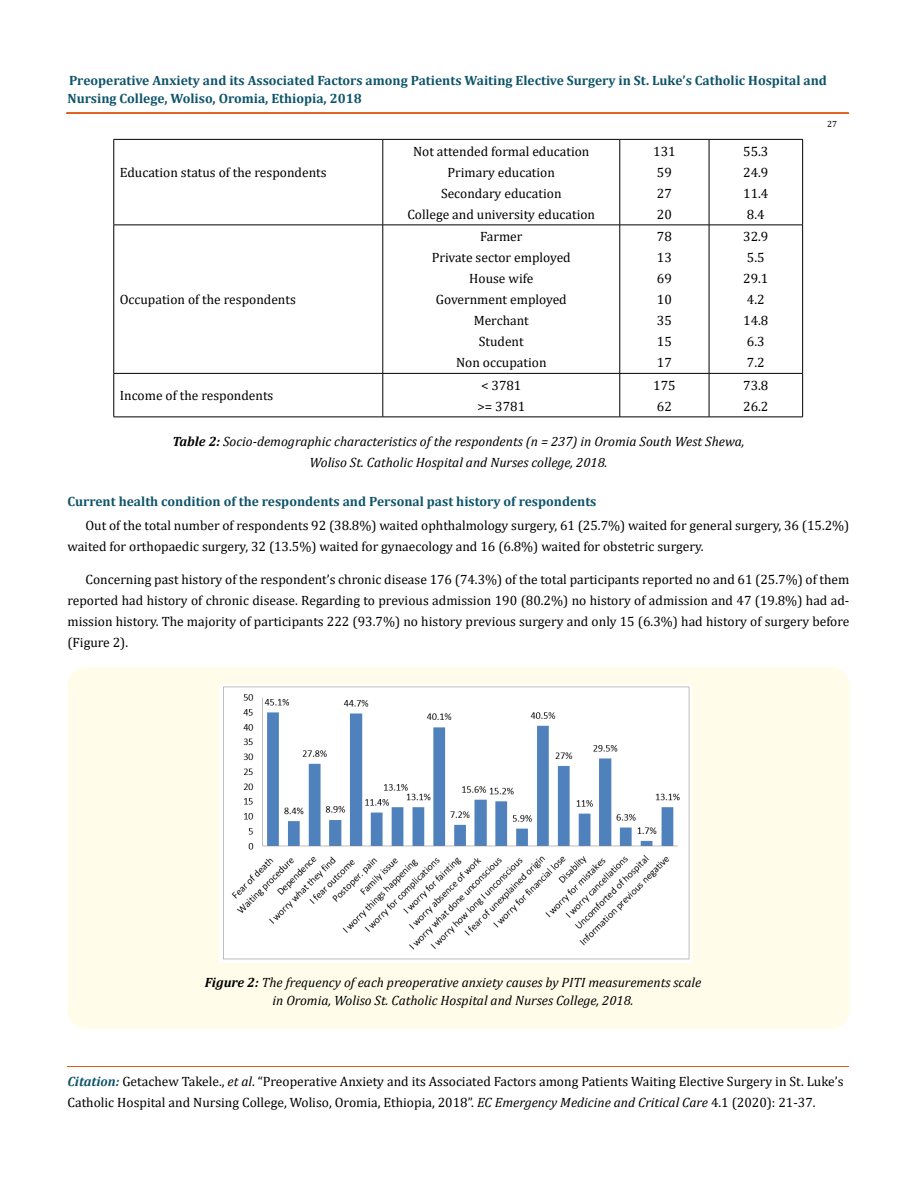
<style>
.page{position:relative;width:917px;height:1188px;background:#fff}
.page>*{position:absolute;margin:0;border:0;box-sizing:border-box;transform-origin:0 0}
.t1{font:13.5px/21px "Cambria";color:#000}
.t2{font:italic 13.5px/21px "Cambria";color:#000;text-align:center}
.t3{font:700 13.5px/18px "Cambria";color:#0e546a}
.t4{font:9px "Cambria";color:#000}
.s1{font-weight:700}
.s2{font-weight:700;font-style:italic;color:#0e546a}
.s3{font-style:italic}
</style>
<div class="page">
<div style="left:66px;top:113px;width:782px;height:1px;border:1px solid #e05d1a"></div>
<hr style="left:67px;top:1067px;width:782px;height:1px;background:#e05d1a">
<hr style="left:114px;top:139px;width:269px;height:1px;background:#000">
<hr style="left:113px;top:140px;width:1px;height:85px;background:#000">
<hr style="left:383px;top:139px;width:236px;height:1px;background:#000">
<hr style="left:382px;top:140px;width:1px;height:85px;background:#000">
<hr style="left:619px;top:139px;width:90px;height:1px;background:#000">
<hr style="left:619px;top:140px;width:1px;height:85px;background:#000">
<hr style="left:709px;top:139px;width:93px;height:1px;background:#000">
<hr style="left:708px;top:140px;width:1px;height:85px;background:#000">
<hr style="left:802px;top:140px;width:1px;height:85px;background:#000">
<hr style="left:114px;top:225px;width:269px;height:1px;background:#000">
<hr style="left:113px;top:225px;width:1px;height:148px;background:#000">
<hr style="left:383px;top:225px;width:236px;height:1px;background:#000">
<hr style="left:382px;top:225px;width:1px;height:148px;background:#000">
<hr style="left:619px;top:225px;width:90px;height:1px;background:#000">
<hr style="left:619px;top:225px;width:1px;height:148px;background:#000">
<hr style="left:709px;top:225px;width:93px;height:1px;background:#000">
<hr style="left:708px;top:225px;width:1px;height:148px;background:#000">
<hr style="left:802px;top:225px;width:1px;height:148px;background:#000">
<hr style="left:114px;top:373px;width:269px;height:1px;background:#000">
<hr style="left:113px;top:374px;width:1px;height:43px;background:#000">
<hr style="left:383px;top:373px;width:236px;height:1px;background:#000">
<hr style="left:382px;top:374px;width:1px;height:43px;background:#000">
<hr style="left:619px;top:373px;width:90px;height:1px;background:#000">
<hr style="left:619px;top:374px;width:1px;height:43px;background:#000">
<hr style="left:709px;top:373px;width:93px;height:1px;background:#000">
<hr style="left:708px;top:374px;width:1px;height:43px;background:#000">
<hr style="left:802px;top:374px;width:1px;height:43px;background:#000">
<hr style="left:114px;top:417px;width:269px;height:1px;background:#000">
<hr style="left:383px;top:417px;width:236px;height:1px;background:#000">
<hr style="left:619px;top:417px;width:90px;height:1px;background:#000">
<hr style="left:709px;top:417px;width:93px;height:1px;background:#000">
<div style="left:67px;top:667px;width:782px;height:362px;background:#fffde9;border-radius:18px"></div>
<img style="left:219px;top:685px;width:472px;height:278px">
<p class="t3" style="left:67px;top:71px;width:761px">Preoperative Anxiety and its Associated Factors among Patients Waiting Elective Surgery in St. Luke’s Catholic Hospital and<br>Nursing College, Woliso, Oromia, Ethiopia, 2018</p>
<p class="t1" style="left:120px;top:162px;width:208px">Education status of the respondents</p>
<p class="t1" style="left:120px;top:289px;width:178px">Occupation of the respondents</p>
<p class="t1" style="left:407px;top:141px;width:189px;text-align:center">Not attended formal education<br>Primary education<br>Secondary education<br>College and university education</p>
<p class="t1" style="left:653px;top:141px;width:24px">131<br>59<br>27<br>20</p>
<p class="t1" style="left:743px;top:141px;width:27px;text-align:justify">55.3<br>24.9<br>11.4<br>8.4</p>
<p class="t1" style="left:432px;top:226px;width:140px;text-align:center">Farmer<br>Private sector employed<br>House wife<br>Government employed<br>Merchant<br>Student<br>Non occupation</p>
<p class="t1" style="left:657px;top:226px;width:16px;text-align:justify">78<br>13<br>69<br>10<br>35<br>15<br>17</p>
<p class="t1" style="left:743px;top:226px;width:27px">32.9<br>5.5<br>29.1<br>4.2<br>14.8<br>6.3<br>7.2</p>
<p class="t1" style="left:120px;top:385px;width:155px">Income of the respondents</p>
<p class="t1" style="left:477px;top:375px;width:49px">&lt; 3781 &gt;= 3781</p>
<p class="t1" style="left:653px;top:375px;width:24px">175<br>62</p>
<p class="t1" style="left:743px;top:375px;width:27px">73.8<br>26.2</p>
<p class="t2" style="left:172px;top:431px;width:573px"><span class="s1">Table 2:</span> Socio-demographic characteristics of the respondents (n = 237) in Oromia South West Shewa,<br>Woliso St. Catholic Hospital and Nurses college, 2018.</p>
<p class="t4" style="left:827px;top:119px;width:11px">27</p>
<p class="t3" style="left:67px;top:492px;width:530px">Current health condition of the respondents and Personal past history of respondents</p>
<p class="t1" style="left:67px;top:515px;width:783px;text-indent:18px">Out of the total number of respondents 92 (38.8%) waited ophthalmology surgery, 61 (25.7%) waited for general surgery, 36 (15.2%) waited for orthopaedic surgery, 32 (13.5%) waited for gynaecology and 16 (6.8%) waited for obstetric surgery.</p>
<p class="t1" style="left:67px;top:569px;width:783px;text-align:justify;text-indent:18px">Concerning past history of the respondent’s chronic disease 176 (74.3%) of the total participants reported no and 61 (25.7%) of them reported had history of chronic disease. Regarding to previous admission 190 (80.2%) no history of admission and 47 (19.8%) had ad&shy;mission history. The majority of participants 222 (93.7%) no history previous surgery and only 15 (6.3%) had history of surgery before (Figure 2).</p>
<p class="t2" style="left:205px;top:973px;width:498px;line-height:18px"><span class="s1">Figure 2:</span> The frequency of each preoperative anxiety causes by PITI measurements scale in Oromia, Woliso St. Catholic Hospital and Nurses College, 2018.</p>
<p class="t1" style="left:67px;top:1071px;width:777px"><span class="s2">Citation:</span> Getachew Takele., <span class="s3">et al</span>. “Preoperative Anxiety and its Associated Factors among Patients Waiting Elective Surgery in St. Luke’s<br>Catholic Hospital and Nursing College, Woliso, Oromia, Ethiopia, 2018”. <span class="s3">EC Emergency Medicine and Critical Care</span> 4.1 (2020): 21-37.</p>
</div>
